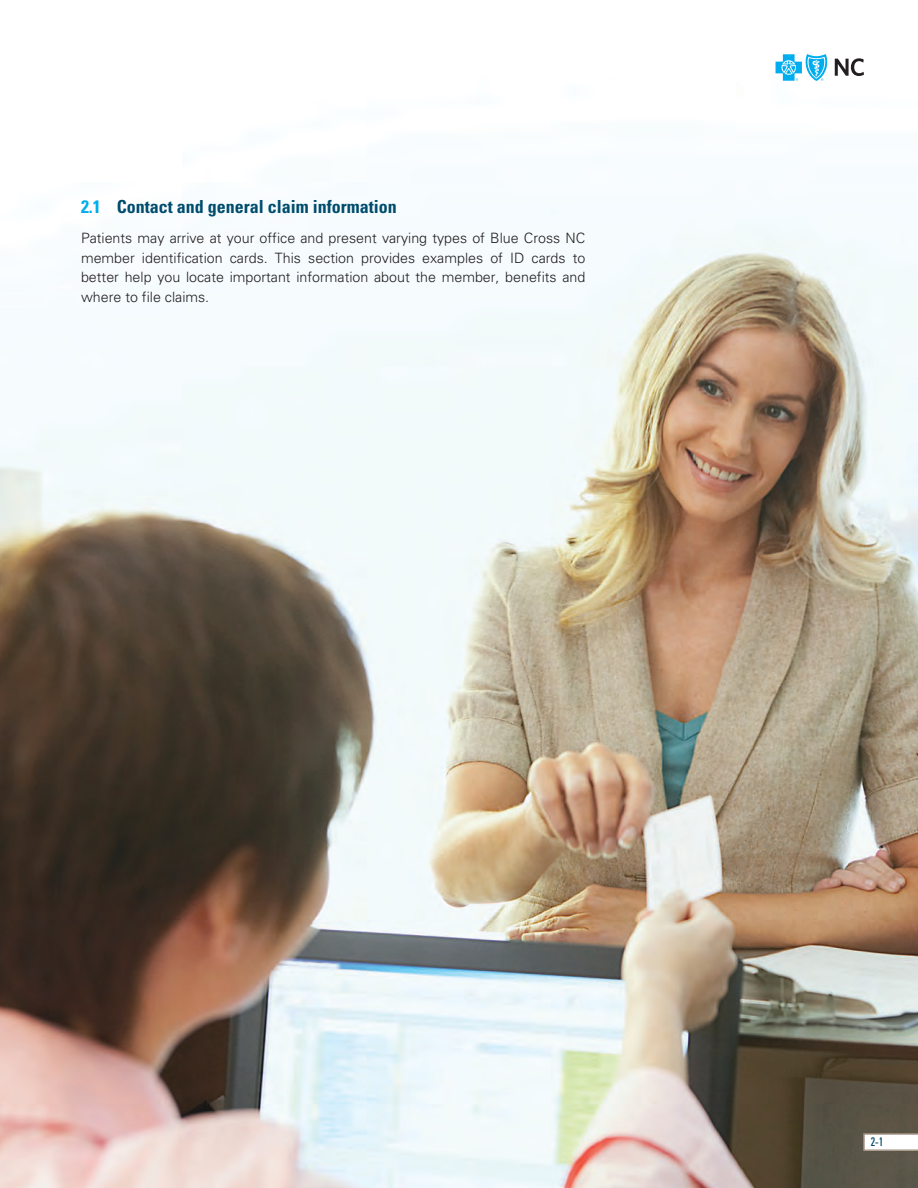
<style>
.page{position:relative;width:918px;height:1188px;background:#fff}
.page>*{position:absolute;margin:0;border:0;box-sizing:border-box;transform-origin:0 0}
.t1{font:700 condensed 18px "Univers LT Std";color:#004c6d}
.t2{font:300 14.25px/19.5px "Univers LT Std";color:#231f20;text-align:justify}
.t3{font:ultra-condensed 12px "Univers LT Std";color:#004c6d}
.s1{color:#00aeef}
</style>
<div class="page">
<img style="left:0;top:58px;width:918px;height:1130px">
<svg style="left:863px;top:1133px;width:55px;height:18px"></svg>
<svg style="left:776px;top:54px;width:52px;height:27px"></svg>
<svg style="left:835px;top:58px;width:29px;height:18px"></svg>
<p class="t1" style="left:81px;top:195px;width:317px"><span class="s1">2.1</span> Contact and general claim information</p>
<p class="t2" style="left:81px;top:228px;width:506px">Patients may arrive at your office and present varying types of Blue Cross NC member identification cards. This section provides examples of ID cards to better help you locate important information about the member, benefits and where to file claims.</p>
<p class="t3" style="left:871px;top:1135px;width:14px">2-1</p>
</div>
